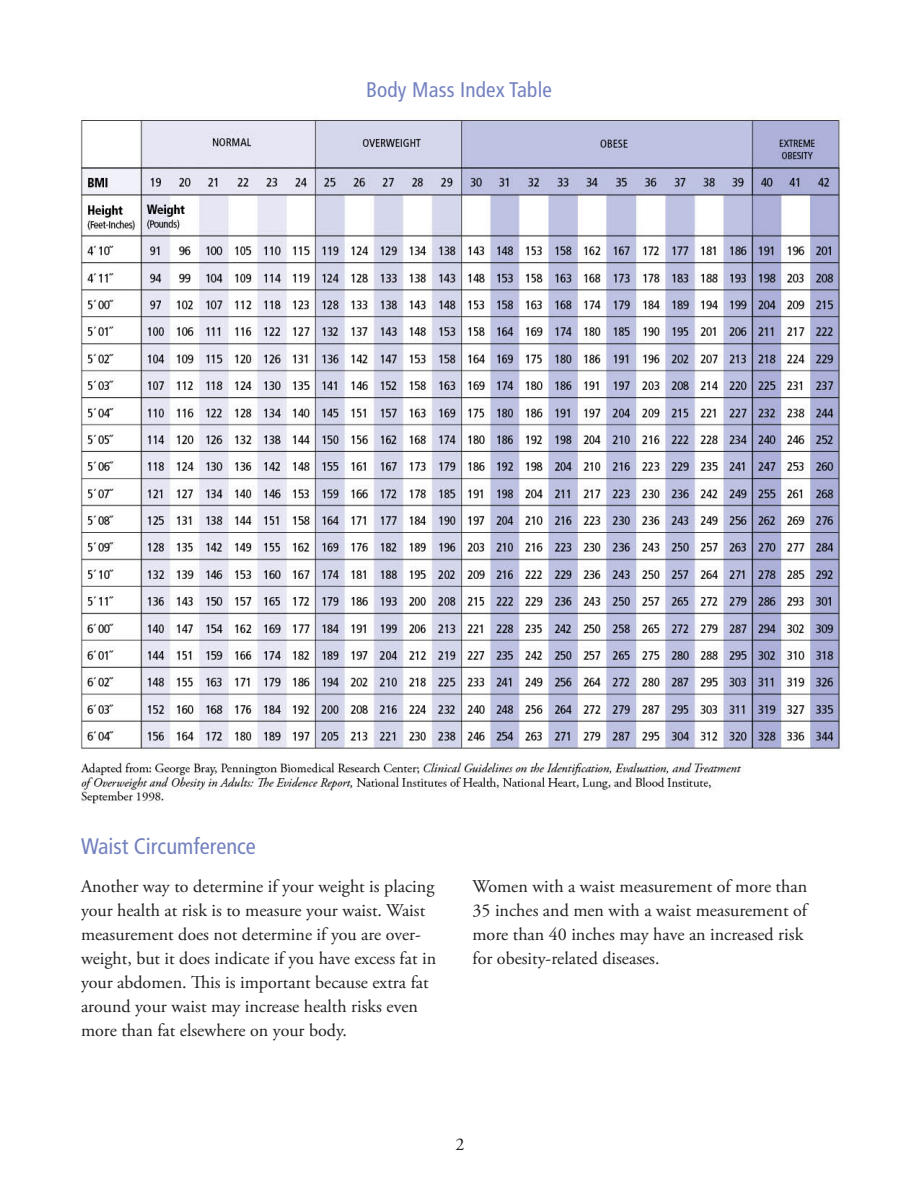
<style>
.page{position:relative;width:918px;height:1188px;background:#fff}
.page>*{position:absolute;margin:0;border:0;box-sizing:border-box;transform-origin:0 0}
.Subtitles{font:condensed 22.5px "Frutiger";color:#7481bf}
.Subtitles-2{font:condensed 21.15px "Frutiger";letter-spacing:.01em;color:#7481bf}
.Bulleted{font:18px/24px "Adobe Garamond Pro";color:#231f20}
.t1{font:18px "Adobe Garamond";color:#231f20}
</style>
<div class="page">
<img style="left:80px;top:118px;width:762px;height:686px">
<p class="Subtitles-2" style="left:366px;top:77px;width:187px">Body Mass Index Table</p>
<p class="Subtitles" style="left:81px;top:834px;width:176px">Waist Circumference</p>
<p class="Bulleted" style="left:81px;top:875px;width:357px">Another way to determine if your weight is placing your health at risk is to measure your waist. Waist measurement does not determine if you are over&shy;weight, but it does indicate if you have excess fat in your abdomen. This is important because extra fat around your waist may increase health risks even more than fat elsewhere on your body.</p>
<p class="Bulleted" style="left:472px;top:875px;width:336px">Women with a waist measurement of more than 35 inches and men with a waist measurement of more than 40 inches may have an increased risk for obesity-related diseases.</p>
<p class="t1" style="left:455px;top:1135px;width:10px">2</p>
</div>
